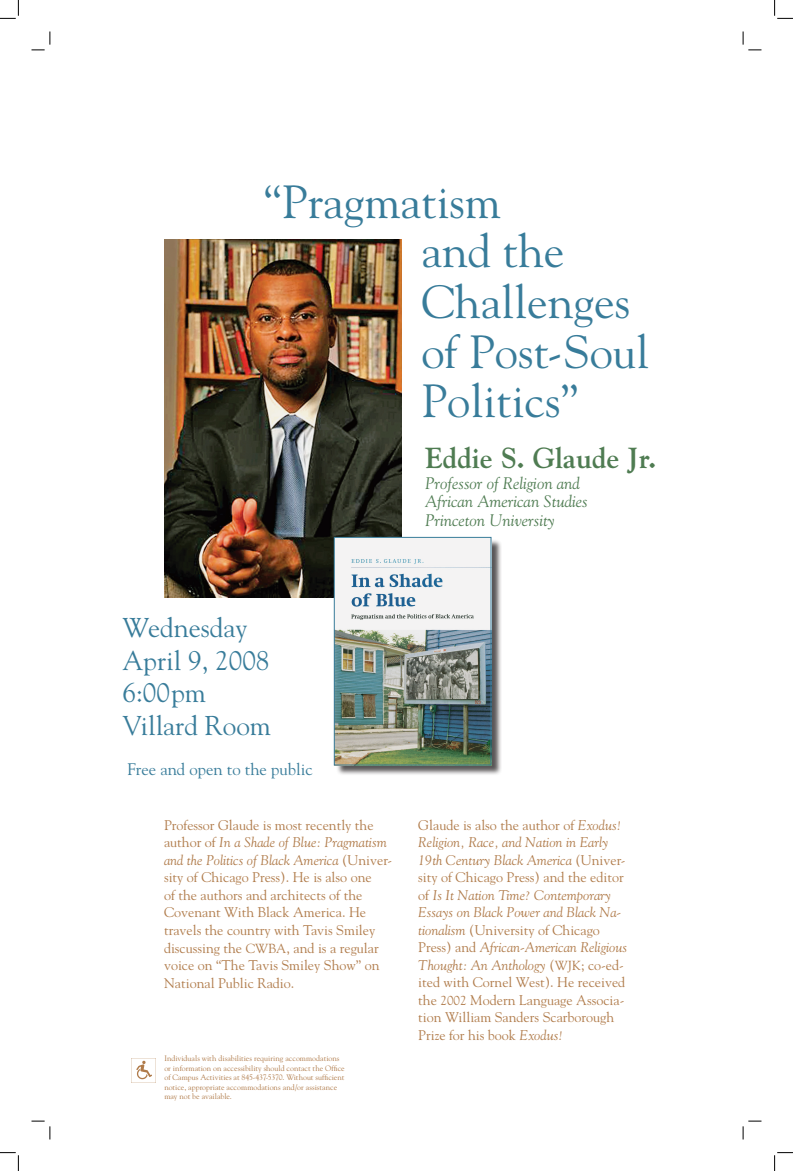
<style>
.page{position:relative;width:793px;height:1171px;background:#fff}
.page>*{position:absolute;margin:0;border:0;box-sizing:border-box;transform-origin:0 0}
.t1{font:46.38px "Goudy";color:#387c9a}
.t2{font:700 28.88px "Goudy";color:#4f7c52}
.t3{font:27.12px "Goudy";color:#387c9a}
.t4{font:italic 16.62px "Goudy";color:#4f7c52}
.t5{font:16.62px "Goudy";color:#387c9a}
.t6{font:14px/17.5px "Goudy";color:#b07b4a}
.t7{font:7.88px "Goudy";color:#b07b4a}
.s1{font-style:italic}
.s2{font-size:13.12px}
</style>
<div class="page">
<img style="left:165px;top:240px;width:236px;height:357px">
<div style="left:335px;top:539px;width:171px;height:240px;background:#231f20;opacity:.75"></div>
<img style="left:336px;top:539px;width:153px;height:224px">
<div style="left:334px;top:537px;width:157px;height:228px;border:1px solid #387c9a"></div>
<img style="left:131px;top:1058px;width:25px;height:24px">
<svg style="left:32px;top:32px;width:19px;height:19px"></svg>
<svg style="left:32px;top:1120px;width:19px;height:19px"></svg>
<svg style="left:742px;top:32px;width:19px;height:19px"></svg>
<svg style="left:742px;top:1120px;width:19px;height:19px"></svg>
<svg style="left:0;top:0;width:19px;height:19px"></svg>
<svg style="left:0;top:1152px;width:19px;height:19px"></svg>
<svg style="left:774px;top:0;width:19px;height:19px"></svg>
<svg style="left:774px;top:1152px;width:19px;height:19px"></svg>
<p class="t1" style="left:264px;top:173px;width:238px">“Pragmatism</p>
<p class="t1" style="left:421px;top:222px;width:144px">and the</p>
<p class="t1" style="left:421px;top:273px;width:210px">Challenges</p>
<p class="t1" style="left:421px;top:323px;width:229px">of Post-Soul</p>
<p class="t1" style="left:421px;top:373px;width:159px">Politics”</p>
<p class="t2" style="left:425px;top:440px;width:233px">Eddie S. Glaude Jr.</p>
<p class="t4" style="left:425px;top:473px;width:156px">Professor of Religion and</p>
<p class="t4" style="left:425px;top:492px;width:164px">African American Studies</p>
<p class="t4" style="left:425px;top:510px;width:131px">Princeton University</p>
<p class="t3" style="left:122px;top:611px;width:127px">Wednesday</p>
<p class="t3" style="left:122px;top:643px;width:148px">April 9, 2008</p>
<p class="t3" style="left:122px;top:676px;width:85px">6:00pm</p>
<p class="t3" style="left:122px;top:708px;width:150px">Villard Room</p>
<p class="t5" style="left:128px;top:759px;width:187px">Free and open to the public</p>
<p class="t6" style="left:164px;top:816px;width:230px">Professor Glaude is most recently the author of <span class="s1">In a Shade of Blue: Pragmatism and the Politics of Black America</span> (Univer&shy;sity of Chicago Press). He is also one</p>
<p class="t6" style="left:164px;top:886px;width:217px">of the authors and architects of the Covenant With Black America. He travels the country with Tavis Smiley discussing the <span class="s2">CWBA</span>, and is a regular voice on “The Tavis Smiley Show” on National Public Radio.</p>
<p class="t7" style="left:164px;top:1054px;width:177px">Individuals with disabilities requiring accommodations</p>
<p class="t7" style="left:164px;top:1063px;width:182px">or information on accessibility should contact the Office</p>
<p class="t7" style="left:164px;top:1072px;width:181px">of Campus Activities at 845-437-5370. Without sufficient</p>
<p class="t7" style="left:164px;top:1082px;width:174px">notice, appropriate accommodations and/or assistance</p>
<p class="t7" style="left:164px;top:1091px;width:69px">may not be available.</p>
<p class="t6" style="left:418px;top:816px;width:210px">Glaude is also the author of <span class="s1">Exodus!<br>Religion, Race, and Nation in Early 19th Century Black America</span> (Univer&shy;sity of Chicago Press) and the editor of <span class="s1">Is It Nation Time? Contemporary Essays on Black Power and Black Na&shy;tionalism</span> (University of Chicago Press) and <span class="s1">African-American Religious Thought: An Anthology</span> (<span class="s2">WJK</span>; co-ed&shy;ited with Cornel West). He received the <span class="s2">2002</span> Modern Language Associa&shy;tion William Sanders Scarborough Prize for his book <span class="s1">Exodus!</span></p>
</div>
